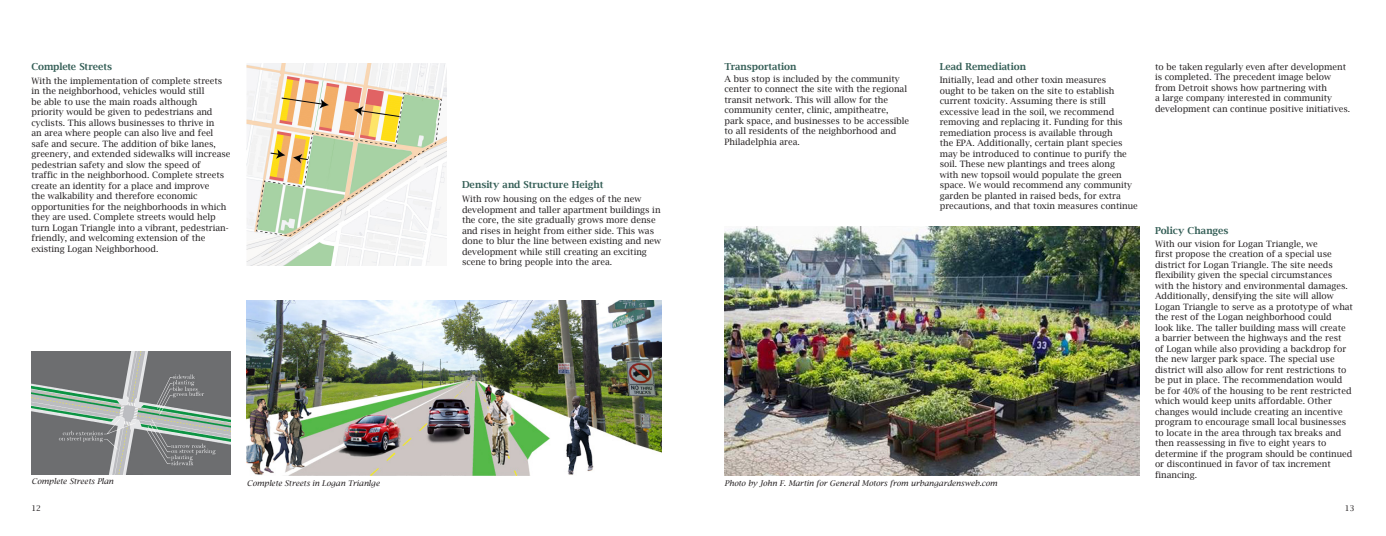
<style>
.page{position:relative;width:1386px;height:536px;background:#fff}
.page>*{position:absolute;margin:0;border:0;box-sizing:border-box;transform-origin:0 0}
.Sub-Sub_Heading{font:600 9.62px "Lucida Bright";letter-spacing:-.005em;color:#345e56}
.Body_Text{font:600 9.62px "Lucida Bright";letter-spacing:-.01em;color:#345e56}
.Body_Text-2{font:8.75px/10.5px "Lucida Bright";color:#231f20}
.Captions_and_Citatio{font:italic 7.88px "Lucida Bright";color:#231f20}
.t1{font:7.88px "Lucida Bright";color:#231f20}
</style>
<div class="page">
<img style="left:247px;top:300px;width:415px;height:175px">
<img style="left:32px;top:351px;width:199px;height:123px">
<img style="left:724px;top:226px;width:415px;height:249px">
<img style="left:247px;top:63px;width:199px;height:202px">
<p class="Sub-Sub_Heading" style="left:32px;top:61px;width:82px">Complete Streets</p>
<p class="Body_Text-2" style="left:32px;top:75px;width:200px">With the implementation of complete streets in the neighborhood, vehicles would still<br>be able to use the main roads although priority would be given to pedestrians and cyclists. This allows businesses to thrive in<br>an area where people can also live and feel safe and secure. The addition of bike lanes, greenery, and extended sidewalks will increase pedestrian safety and slow the speed of<br>traffic in the neighborhood. Complete streets create an identity for a place and improve<br>the walkability and therefore economic opportunities for the neighborhoods in which they are used. Complete streets would help turn Logan Triangle into a vibrant, pedestrian&shy;friendly, and welcoming extension of the existing Logan Neighborhood.</p>
<p class="Sub-Sub_Heading" style="left:462px;top:179px;width:143px">Density and Structure Height</p>
<p class="Body_Text-2" style="left:462px;top:194px;width:201px">With row housing on the edges of the new development and taller apartment buildings in the core, the site gradually grows more dense and rises in height from either side. This was done to blur the line between existing and new development while still creating an exciting scene to bring people into the area.</p>
<p class="Body_Text" style="left:724px;top:61px;width:73px">Transportation</p>
<p class="Body_Text-2" style="left:724px;top:73px;width:186px">A bus stop is included by the community center to connect the site with the regional transit network. This will allow for the community center, clinic, ampitheatre, park space, and businesses to be accessible to all residents of the neighborhood and Philadelphia area.</p>
<p class="Sub-Sub_Heading" style="left:940px;top:61px;width:88px">Lead Remediation</p>
<p class="Body_Text-2" style="left:940px;top:75px;width:200px">Initially, lead and other toxin measures<br>ought to be taken on the site to establish current toxicity. Assuming there is still excessive lead in the soil, we recommend removing and replacing it. Funding for this remediation process is available through<br>the EPA. Additionally, certain plant species may be introduced to continue to purify the soil. These new plantings and trees along<br>with new topsoil would populate the green space. We would recommend any community garden be planted in raised beds, for extra precautions, and that toxin measures continue</p>
<p class="Captions_and_Citatio" style="left:32px;top:477px;width:84px">Complete Streets Plan</p>
<p class="Captions_and_Citatio" style="left:247px;top:479px;width:135px">Complete Streets in Logan Trianlge</p>
<p class="Captions_and_Citatio" style="left:724px;top:478px;width:274px">Photo by John F. Martin for General Motors from urbangardensweb.com</p>
<p class="Body_Text-2" style="left:1155px;top:61px;width:197px">to be taken regularly even after development is completed. The precedent image below from Detroit shows how partnering with<br>a large company interested in community development can continue positive initiatives.</p>
<p class="Sub-Sub_Heading" style="left:1155px;top:225px;width:75px">Policy Changes</p>
<p class="Body_Text-2" style="left:1155px;top:238px;width:200px">With our vision for Logan Triangle, we<br>first propose the creation of a special use district for Logan Triangle. The site needs flexibility given the special circumstances<br>with the history and environmental damages.<br>Additionally, densifying the site will allow Logan Triangle to serve as a prototype of what the rest of the Logan neighborhood could<br>look like. The taller building mass will create<br>a barrier between the highways and the rest<br>of Logan while also providing a backdrop for the new larger park space. The special use district will also allow for rent restrictions to be put in place. The recommendation would be for 40% of the housing to be rent restricted which would keep units affordable. Other changes would include creating an incentive program to encourage small local businesses to locate in the area through tax breaks and then reassessing in five to eight years to determine if the program should be continued or discontinued in favor of tax increment financing.</p>
<p class="t1" style="left:32px;top:503px;width:11px">12</p>
<p class="t1" style="left:1345px;top:503px;width:11px">13</p>
</div>
